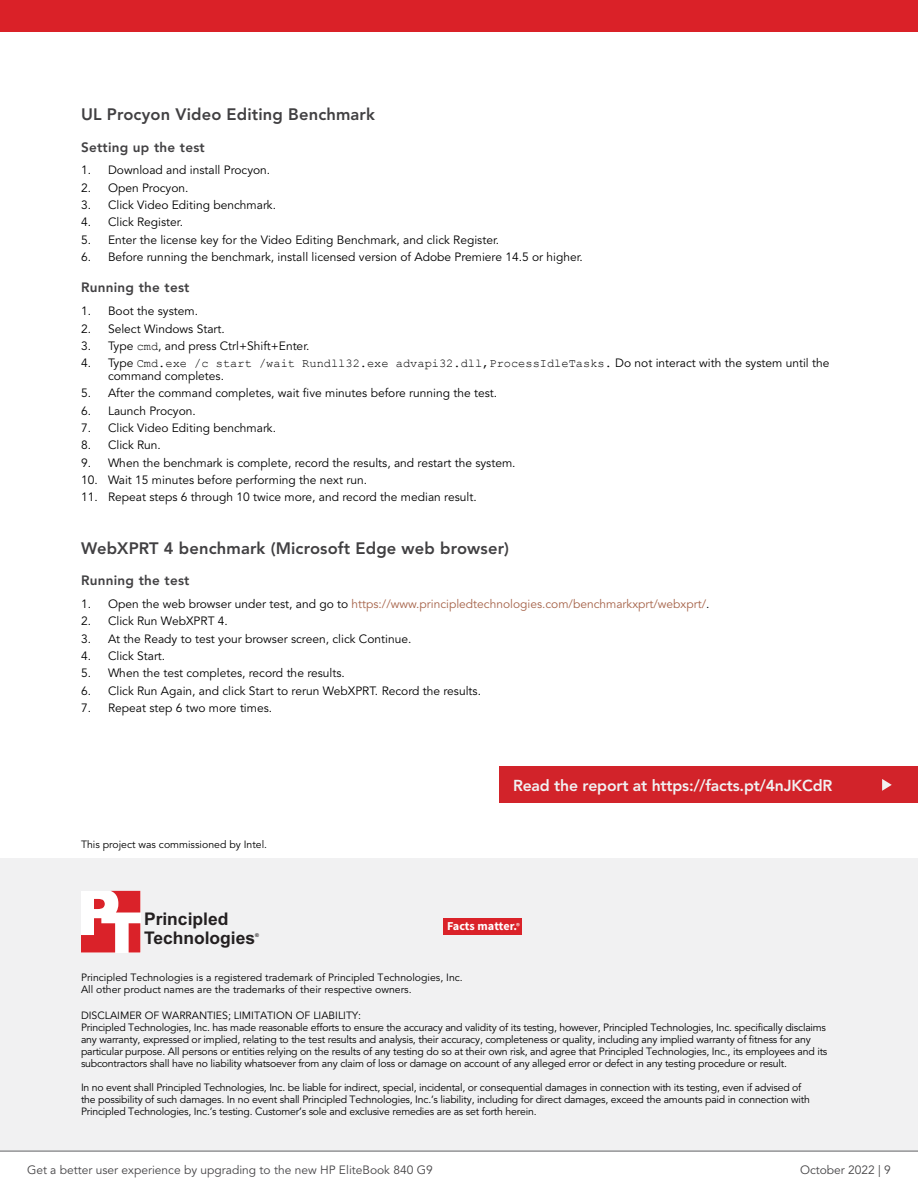
<style>
.page{position:relative;width:918px;height:1188px;background:#fff}
.page>*{position:absolute;margin:0;border:0;box-sizing:border-box;transform-origin:0 0}
.t1{font:700 17.4px/18.6px "Arial";color:#231f20}
.t2{font:800 16.5px "Avenir LT Pro";letter-spacing:.01em;color:#414042}
.t3{font:800 15.75px "Avenir LT Pro";letter-spacing:-.01em;color:#f1f1f2}
.t4{font:800 13.5px "Avenir LT Pro";letter-spacing:.02em;color:#414042}
.t5{font:700 12.15px "Source Sans Pro";color:#fff}
.t6{font:12px "Avenir LT Pro";color:#000}
.t7{font:12px "Courier New";color:#000}
.t8{font:12px "Avenir LT Pro";color:#a66349}
.t9{font:12px "Avenir LT Pro";color:#464547}
.t10{font:10.5px/12px "Avenir LT Pro";letter-spacing:-.02em;color:#000}
.t11{font:10.5px/12.6px "Avenir LT Pro";color:#000}
.t12{font:700 5.25px "Arial";color:#231f20}
.s1{font-family:"Courier New"}
.s2{font-family:"Avenir LT Pro"}
.s3{color:#000}
.s4{font-weight:600;font-size:8.55px}
</style>
<div class="page">
<div style="left:0;top:858px;width:918px;height:293px;background:#f1f1f2"></div>
<svg style="left:81px;top:891px;width:59px;height:62px"></svg>
<div style="left:444px;top:918px;width:78px;height:17px;background:#da2229"></div>
<div style="left:500px;top:766px;width:418px;height:37px;background:#d2232a"></div>
<svg style="left:882px;top:779px;width:10px;height:12px"></svg>
<hr style="left:0;top:1151px;width:918px;height:1px;background:#616264">
<div style="left:0;top:0;width:918px;height:32px;background:#da2128"></div>
<h2 class="t2" style="left:81px;top:105px;width:296px">UL Procyon Video Editing Benchmark</h2>
<p class="t4" style="left:81px;top:139px;width:125px">Setting up the test</p>
<p class="t6" style="left:81px;top:163px;width:191px">1. Download and install Procyon.</p>
<p class="t6" style="left:81px;top:181px;width:109px">2. Open Procyon.</p>
<p class="t6" style="left:81px;top:198px;width:197px">3. Click Video Editing benchmark.</p>
<p class="t6" style="left:81px;top:215px;width:104px">4. Click Register.</p>
<p class="t6" style="left:81px;top:233px;width:420px">5. Enter the license key for the Video Editing Benchmark, and click Register.</p>
<p class="t6" style="left:81px;top:250px;width:503px">6. Before running the benchmark, install licensed version of Adobe Premiere 14.5 or higher.</p>
<p class="t4" style="left:81px;top:280px;width:110px">Running the test</p>
<p class="t6" style="left:81px;top:304px;width:119px">1. Boot the system.</p>
<p class="t6" style="left:81px;top:321px;width:145px">2. Select Windows Start.</p>
<p class="t6" style="left:81px;top:339px;width:230px">3. Type <span class="s1">cmd</span>, and press Ctrl+Shift+Enter.</p>
<p class="t7" style="left:81px;top:356px;width:750px"><span class="s2">4. Type</span> Cmd.exe /c start /wait Rundll32.exe advapi32.dll,ProcessIdleTasks. <span class="s2">Do not interact with the system until the</span></p>
<p class="t6" style="left:108px;top:369px;width:118px">command completes.</p>
<p class="t6" style="left:81px;top:386px;width:418px">5. After the command completes, wait five minutes before running the test.</p>
<p class="t6" style="left:81px;top:403px;width:116px">6. Launch Procyon.</p>
<p class="t6" style="left:81px;top:421px;width:197px">7. Click Video Editing benchmark.</p>
<p class="t6" style="left:81px;top:438px;width:81px">8. Click Run.</p>
<p class="t6" style="left:81px;top:455px;width:436px">9. When the benchmark is complete, record the results, and restart the system.</p>
<p class="t6" style="left:81px;top:473px;width:288px">10. Wait 15 minutes before performing the next run.</p>
<p class="t6" style="left:81px;top:490px;width:397px">11. Repeat steps 6 through 10 twice more, and record the median result.</p>
<h2 class="t2" style="left:81px;top:539px;width:430px">WebXPRT 4 benchmark (Microsoft Edge web browser)</h2>
<p class="t4" style="left:81px;top:572px;width:110px">Running the test</p>
<p class="t8" style="left:81px;top:597px;width:630px"><span class="s3">1. Open the web browser under test, and go to</span> https://www.principledtechnologies.com/benchmarkxprt/webxprt/<span class="s3">.</span></p>
<p class="t6" style="left:81px;top:614px;width:148px">2. Click Run WebXPRT 4.</p>
<p class="t6" style="left:81px;top:631px;width:332px">3. At the Ready to test your browser screen, click Continue.</p>
<p class="t6" style="left:81px;top:649px;width:86px">4. Click Start.</p>
<p class="t6" style="left:81px;top:666px;width:265px">5. When the test completes, record the results.</p>
<p class="t6" style="left:81px;top:683px;width:402px">6. Click Run Again, and click Start to rerun WebXPRT. Record the results.</p>
<p class="t6" style="left:81px;top:701px;width:193px">7. Repeat step 6 two more times.</p>
<p class="t11" style="left:81px;top:838px;width:188px">This project was commissioned by Intel.</p>
<h1 class="t1" style="left:144px;top:911px;width:113px">Principled<br>Technologies</h1>
<p class="t12" style="left:255px;top:932px;width:5px">®</p>
<h3 class="t3" style="left:513px;top:776px;width:321px">Read the report at https://facts.pt/4nJKCdR</h3>
<p class="t5" style="left:447px;top:918px;width:74px">Facts matter.<span class="s4">®</span></p>
<p class="t11" style="left:81px;top:971px;width:383px">Principled Technologies is a registered trademark of Principled Technologies, Inc.<br>All other product names are the trademarks of their respective owners.</p>
<p class="t10" style="left:81px;top:1009px;width:748px">DISCLAIMER OF WARRANTIES; LIMITATION OF LIABILITY:<br>Principled Technologies, Inc. has made reasonable efforts to ensure the accuracy and validity of its testing, however, Principled Technologies, Inc. specifically disclaims any warranty, expressed or implied, relating to the test results and analysis, their accuracy, completeness or quality, including any implied warranty of fitness for any particular purpose. All persons or entities relying on the results of any testing do so at their own risk, and agree that Principled Technologies, Inc., its employees and its subcontractors shall have no liability whatsoever from any claim of loss or damage on account of any alleged error or defect in any testing procedure or result.</p>
<p class="t10" style="left:81px;top:1081px;width:730px">In no event shall Principled Technologies, Inc. be liable for indirect, special, incidental, or consequential damages in connection with its testing, even if advised of the possibility of such damages. In no event shall Principled Technologies, Inc.’s liability, including for direct damages, exceed the amounts paid in connection with<br>Principled Technologies, Inc.’s testing. Customer’s sole and exclusive remedies are as set forth herein.</p>
<p class="t9" style="left:27px;top:1163px;width:407px">Get a better user experience by upgrading to the new HP EliteBook 840 G9</p>
<p class="t9" style="left:800px;top:1163px;width:92px">October 2022 | 9</p>
</div>
